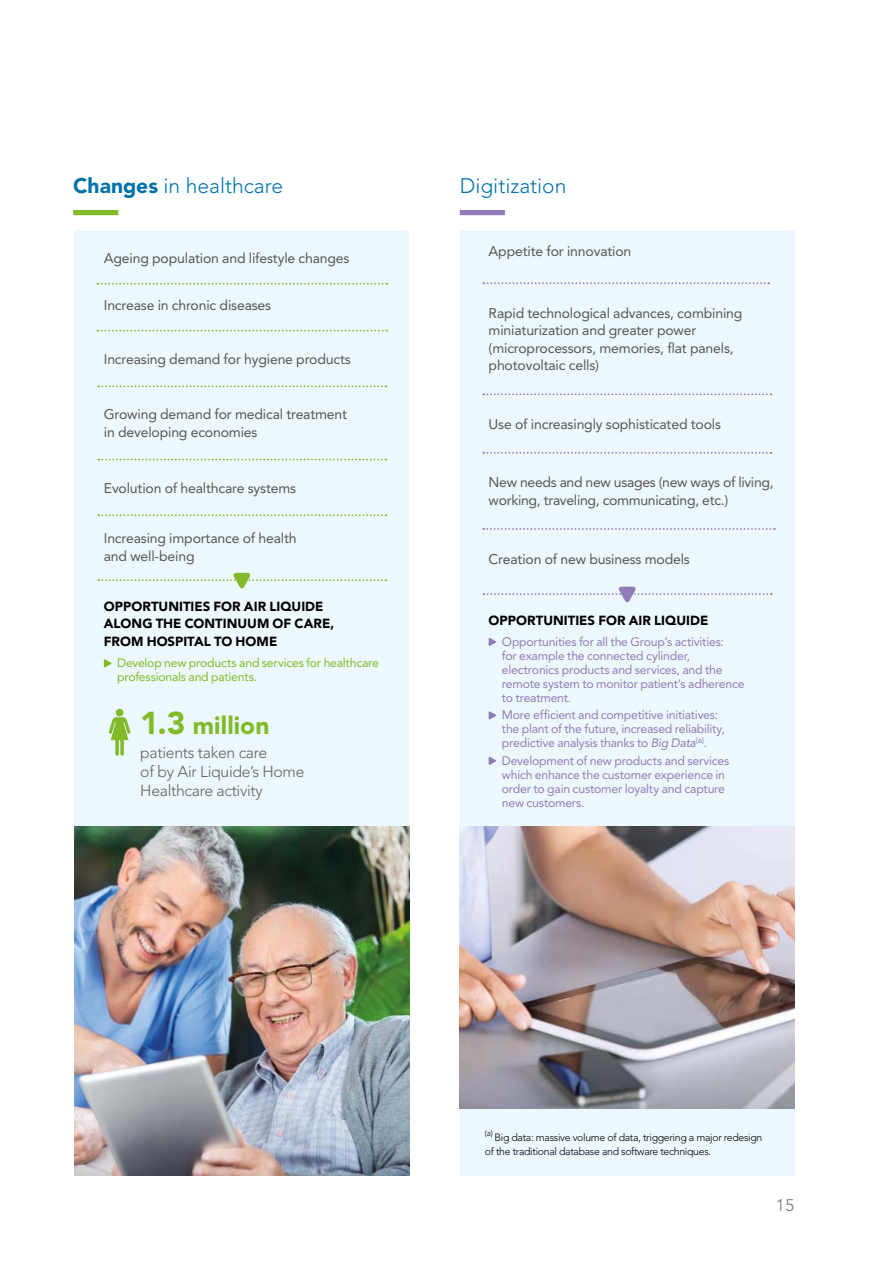
<style>
.page{position:relative;width:869px;height:1265px;background:#fff}
.page>*{position:absolute;margin:0;border:0;box-sizing:border-box;transform-origin:0 0}
.t1{font:900 24.5px "Avenir LT Std";letter-spacing:.005em;color:#82bb2a}
.t2{font:300 21px "Avenir LT Std";color:#0073ab}
.t3{font:300 16.62px "Avenir LT Std";color:#706f6f}
.t4{font:300 15.75px/19.2px "Avenir LT Std";letter-spacing:-.02em;color:#646363}
.t5{font:14px/17.5px "Avenir LT Std";letter-spacing:-.01em;color:#575756}
.t6{font:900 13.12px/17.5px "Avenir LT Std";letter-spacing:.005em;color:#000}
.t7{font:12.25px/14px "Avenir LT Std";letter-spacing:-.02em;color:#927cb8}
.t8{font:12.25px/14px "Avenir LT Std";letter-spacing:-.02em;color:#82bb2a}
.t9{font:300 10.5px/14px "Avenir LT Std";letter-spacing:-.03em;color:#000}
.s1{font-weight:900}
.s2{font-size:31.5px}
.s3{font-style:italic}
</style>
<div class="page">
<div style="left:74px;top:230px;width:335px;height:917px;background:#edf8fc"></div>
<div style="left:459px;top:230px;width:335px;height:945px;background:#edf8fc"></div>
<div style="left:73px;top:210px;width:45px;height:5px;background:#82bb2a"></div>
<div style="left:459px;top:210px;width:45px;height:5px;background:#927cb8"></div>
<svg style="left:104px;top:659px;width:8px;height:9px"></svg>
<svg style="left:488px;top:638px;width:8px;height:8px"></svg>
<svg style="left:488px;top:711px;width:9px;height:9px"></svg>
<svg style="left:488px;top:757px;width:8px;height:8px"></svg>
<svg style="left:483px;top:282px;width:286px;height:2px"></svg>
<svg style="left:483px;top:393px;width:288px;height:2px"></svg>
<svg style="left:97px;top:330px;width:290px;height:1px"></svg>
<svg style="left:98px;top:385px;width:288px;height:2px"></svg>
<svg style="left:98px;top:459px;width:288px;height:1px"></svg>
<svg style="left:98px;top:514px;width:288px;height:2px"></svg>
<svg style="left:483px;top:452px;width:288px;height:2px"></svg>
<svg style="left:483px;top:528px;width:291px;height:2px"></svg>
<svg style="left:98px;top:573px;width:288px;height:16px"></svg>
<svg style="left:483px;top:587px;width:288px;height:16px"></svg>
<img style="left:459px;top:827px;width:335px;height:281px">
<img style="left:74px;top:826px;width:335px;height:349px">
<svg style="left:108px;top:717px;width:23px;height:39px"></svg>
<div style="left:116px;top:709px;width:7px;height:7px;background:#82bb2a;border-radius:50%"></div>
<svg style="left:97px;top:283px;width:290px;height:2px"></svg>
<h2 class="t2" style="left:73px;top:173px;width:211px"><span class="s1">Changes</span> in healthcare</h2>
<h2 class="t2" style="left:459px;top:173px;width:108px">Digitization</h2>
<p class="t5" style="left:104px;top:250px;width:247px">Ageing population and lifestyle changes</p>
<p class="t5" style="left:488px;top:243px;width:144px">Appetite for innovation</p>
<p class="t5" style="left:104px;top:296px;width:169px">Increase in chronic diseases</p>
<p class="t5" style="left:104px;top:350px;width:248px">Increasing demand for hygiene products</p>
<p class="t5" style="left:104px;top:406px;width:245px">Growing demand for medical treatment in developing economies</p>
<p class="t5" style="left:104px;top:479px;width:194px">Evolution of healthcare systems</p>
<p class="t5" style="left:104px;top:530px;width:194px">Increasing importance of health and well-being</p>
<p class="t6" style="left:104px;top:597px;width:232px">OPPORTUNITIES FOR AIR LIQUIDE<br>ALONG THE CONTINUUM OF CARE,<br>FROM HOSPITAL TO HOME</p>
<p class="t8" style="left:117px;top:656px;width:263px">Develop new products and services for healthcare professionals and patients.</p>
<h1 class="t1" style="left:140px;top:710px;width:130px"><span class="s2">1.3</span> million</h1>
<p class="t4" style="left:140px;top:743px;width:166px">patients taken care<br>of by Air Liquide’s Home<br>Healthcare activity</p>
<p class="t5" style="left:488px;top:304px;width:255px">Rapid technological advances, combining miniaturization and greater power (microprocessors, memories, flat panels, photovoltaic cells)</p>
<p class="t5" style="left:488px;top:415px;width:234px">Use of increasingly sophisticated tools</p>
<p class="t5" style="left:488px;top:474px;width:286px">New needs and new usages (new ways of living, working, traveling, communicating, etc.)</p>
<p class="t5" style="left:488px;top:550px;width:203px">Creation of new business models</p>
<p class="t6" style="left:488px;top:611px;width:221px">OPPORTUNITIES FOR AIR LIQUIDE</p>
<p class="t7" style="left:501px;top:635px;width:244px">Opportunities for all the Group’s activities:<br>for example the connected cylinder, electronics products and services, and the remote system to monitor patient's adherence to treatment.</p>
<p class="t7" style="left:501px;top:708px;width:224px">More efficient and competitive initiatives: the plant of the future, increased reliability, predictive analysis thanks to <span class="s3">Big Data</span><sup>(a)</sup>.</p>
<p class="t7" style="left:501px;top:754px;width:229px">Development of new products and services which enhance the customer experience in order to gain customer loyalty and capture new customers.</p>
<p class="t9" style="left:484px;top:1130px;width:279px"><sup>(a)</sup> Big data: massive volume of data, triggering a major redesign of the traditional database and software techniques.</p>
<p class="t3" style="left:775px;top:1195px;width:20px">15</p>
</div>
